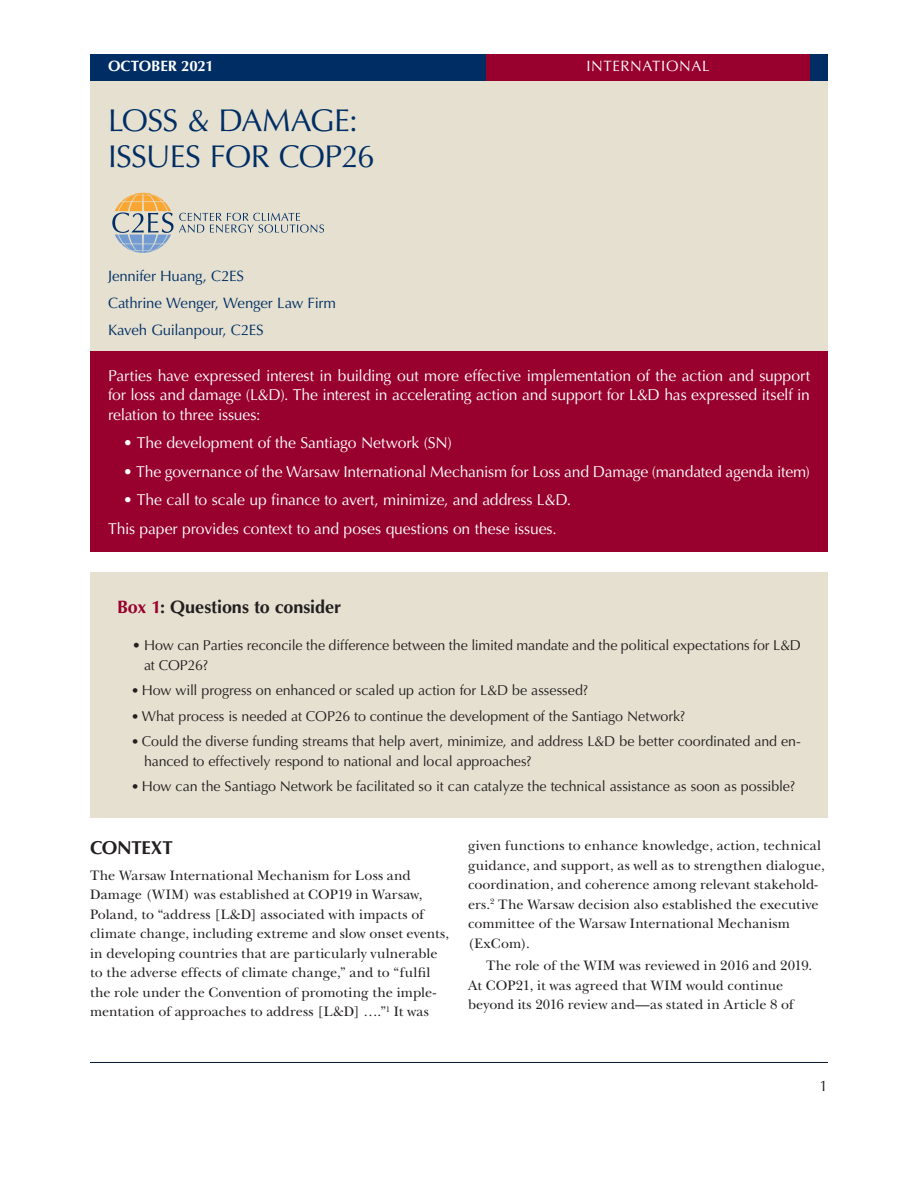
<style>
.page{position:relative;width:918px;height:1188px;background:#fff}
.page>*{position:absolute;margin:0;border:0;box-sizing:border-box;transform-origin:0 0}
.FCI_H1_TITLE{font:31.5px "Optima LT Std";letter-spacing:-.02em;color:#002e64}
.FCI_H2_Optima_Bold_C{font:700 18.75px "Optima LT Std";letter-spacing:-.02em;color:#231f20}
.FCI_Figure_Box_Table{font:700 18px "Optima LT Std";letter-spacing:-.005em;color:#231f20}
.FCI_Opening_Summary{font:15.75px/19.5px "Optima LT Std";letter-spacing:-.01em;color:#fff;text-align:justify}
.FCI_Author{font:15px "Optima LT Std";letter-spacing:-.01em;color:#002e64}
.t1{font:15px "Optima LT Std";letter-spacing:.045em;color:#fff}
.t2{font:700 15px "Optima LT Std";color:#fff}
.t3{font:15px "Optima LT Std";color:#231f20}
.FCI_Body_Copy_1P{font:14.25px/19.5px "New Baskerville Std";letter-spacing:.005em;color:#231f20}
.FCI_Box_Copy{font:14.25px/19.5px "Optima LT Std";letter-spacing:-.005em;color:#231f20}
.FCI_Body_Copy{font:14.25px/19.5px "New Baskerville Std";letter-spacing:.005em;color:#231f20}
.s1{color:#98012d}
.s2{font-family:"New Baskerville Std";font-size:13.5px}
</style>
<div class="page">
<div style="left:88px;top:1059px;width:742px;height:5px;background:#231f20;opacity:.75"></div>
<div style="left:90px;top:76px;width:738px;height:275px;background:#e5e0d0"></div>
<div style="left:90px;top:54px;width:738px;height:27px;background:#002e64"></div>
<div style="left:486px;top:54px;width:324px;height:27px;background:#98012d"></div>
<svg style="left:112px;top:193px;width:212px;height:60px"></svg>
<div style="left:90px;top:351px;width:738px;height:201px;background:#98012d"></div>
<div style="left:90px;top:572px;width:738px;height:246px;background:#e5e0d0"></div>
<p class="t2" style="left:108px;top:58px;width:107px">OCTOBER 2021</p>
<p class="t1" style="left:586px;top:58px;width:125px">INTERNATIONAL</p>
<p class="FCI_H1_TITLE" style="left:108px;top:102px;width:251px">LOSS &amp; DAMAGE:</p>
<p class="FCI_H1_TITLE" style="left:108px;top:138px;width:268px">ISSUES FOR COP26</p>
<p class="FCI_Author" style="left:108px;top:267px;width:138px">Jennifer Huang, C2ES</p>
<p class="FCI_Author" style="left:108px;top:294px;width:230px">Cathrine Wenger, Wenger Law Firm</p>
<p class="FCI_Author" style="left:108px;top:321px;width:157px">Kaveh Guilanpour, C2ES</p>
<p class="FCI_Opening_Summary" style="left:108px;top:366px;width:704px">Parties have expressed interest in building out more effective implementation of the action and support for loss and damage (L&amp;D). The interest in accelerating action and support for L&amp;D has expressed itself in relation to three issues:</p>
<p class="FCI_Opening_Summary" style="left:123px;top:433px;width:330px">• The development of the Santiago Network (SN)</p>
<p class="FCI_Opening_Summary" style="left:123px;top:462px;width:689px">• The governance of the Warsaw International Mechanism for Loss and Damage (mandated agenda item)</p>
<p class="FCI_Opening_Summary" style="left:123px;top:490px;width:450px">• The call to scale up finance to avert, minimize, and address L&amp;D.</p>
<p class="FCI_Opening_Summary" style="left:108px;top:519px;width:450px">This paper provides context to and poses questions on these issues.</p>
<p class="FCI_Figure_Box_Table" style="left:117px;top:596px;width:226px"><span class="s1">Box 1</span>: Questions to consider</p>
<p class="FCI_Box_Copy" style="left:144px;top:636px;width:659px;text-indent:-12px">• How can Parties reconcile the difference between the limited mandate and the political expectations for L&amp;D at COP26?</p>
<p class="FCI_Box_Copy" style="left:132px;top:681px;width:458px"><span class="s2">•</span> How will progress on enhanced or scaled up action for L&amp;D be assessed?</p>
<p class="FCI_Box_Copy" style="left:132px;top:706px;width:555px"><span class="s2">•</span> What process is needed at COP26 to continue the development of the Santiago Network?</p>
<p class="FCI_Box_Copy" style="left:144px;top:732px;width:659px;text-indent:-12px"><span class="s2">•</span> Could the diverse funding streams that help avert, minimize, and address L&amp;D be better coordinated and en&shy;hanced to effectively respond to national and local approaches?</p>
<p class="FCI_Box_Copy" style="left:132px;top:777px;width:665px"><span class="s2">•</span> How can the Santiago Network be facilitated so it can catalyze the technical assistance as soon as possible?</p>
<p class="FCI_H2_Optima_Bold_C" style="left:90px;top:837px;width:84px">CONTEXT</p>
<p class="FCI_Body_Copy_1P" style="left:90px;top:866px;width:361px">The Warsaw International Mechanism for Loss and Damage (WIM) was established at COP19 in Warsaw, Poland, to “address [L&amp;D] associated with impacts of climate change, including extreme and slow onset events, in developing countries that are particularly vulnerable to the adverse effects of climate change,” and to “fulfil the role under the Convention of promoting the imple&shy;mentation of approaches to address [L&amp;D] ….”<sup>1</sup> It was</p>
<p class="FCI_Body_Copy_1P" style="left:468px;top:836px;width:358px">given functions to enhance knowledge, action, technical guidance, and support, as well as to strengthen dialogue, coordination, and coherence among relevant stakehold&shy;ers.<sup>2</sup> The Warsaw decision also established the executive committee of the Warsaw International Mechanism (ExCom).</p>
<p class="FCI_Body_Copy" style="left:468px;top:956px;width:346px;text-indent:18px">The role of the WIM was reviewed in 2016 and 2019.<br>At COP21, it was agreed that WIM would continue beyond its 2016 review and—as stated in Article 8 of</p>
<p class="t3" style="left:820px;top:1077px;width:10px">1</p>
</div>
